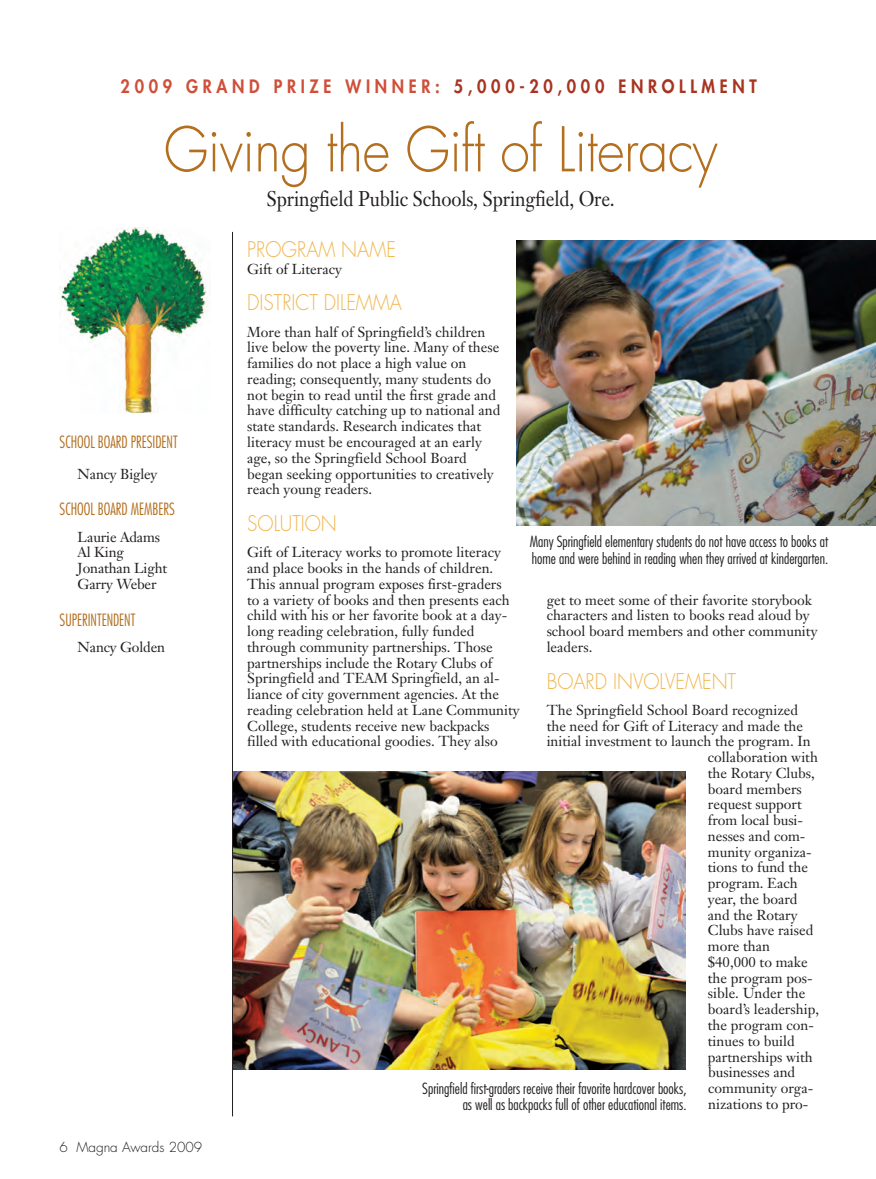
<style>
.page{position:relative;width:876px;height:1179px;background:#fff}
.page>*{position:absolute;margin:0;border:0;box-sizing:border-box;transform-origin:0 0}
.t1{font:300 60px "Futura";letter-spacing:-.015em;color:#b36e1e;scale:.9 1}
.t2{font:300 21px "Futura";color:#f0b54d;scale:.9 1}
.t3{font:21px "Janson Text";letter-spacing:-.01em;color:#231f20;scale:.9 1}
.t4{font:800 18px "Futura";letter-spacing:.29em;color:#a73420;scale:.9 1}
.t5{font:300 condensed 16.5px "Futura";color:#b36e1e;scale:.9 1}
.t6{font:300 condensed 15px/16.5px "Futura";color:#231f20}
.t7{font:14.25px/15.8px "Janson Text";color:#231f20}
.t8{font:300 13.5px "Futura";color:#231f20}
.s1{color:#cf4f39}
</style>
<div class="page">
<img style="left:59px;top:228px;width:152px;height:185px">
<hr style="left:232px;top:232px;width:1px;height:884px;background:#231f20">
<img style="left:517px;top:241px;width:358px;height:285px">
<img style="left:233px;top:771px;width:452px;height:298px">
<p class="t4" style="left:121px;top:78px;width:708px"><span class="s1">2009 GRAND PRIZE WINNER:</span> 5,000-20,000 ENROLLMENT</p>
<h1 class="t1" style="left:164px;top:122px;width:617px">Giving the Gift of Literacy</h1>
<h2 class="t3" style="left:266px;top:190px;width:388px">Springfield Public Schools, Springfield, Ore.</h2>
<p class="t5" style="left:60px;top:434px;width:133px">SCHOOL BOARD PRESIDENT</p>
<p class="t7" style="left:78px;top:467px;width:81px">Nancy Bigley</p>
<p class="t5" style="left:60px;top:502px;width:130px">SCHOOL BOARD MEMBERS</p>
<p class="t7" style="left:78px;top:530px;width:91px">Laurie Adams<br>Al King<br>Jonathan Light<br>Garry Weber</p>
<p class="t5" style="left:60px;top:612px;width:86px">SUPERINTENDENT</p>
<p class="t7" style="left:78px;top:640px;width:89px">Nancy Golden</p>
<p class="t8" style="left:60px;top:1140px;width:144px">6 Magna Awards 2009</p>
<h2 class="t2" style="left:247px;top:240px;width:167px">PROGRAM NAME</h2>
<p class="t7" style="left:247px;top:262px;width:96px">Gift of Literacy</p>
<h2 class="t2" style="left:247px;top:293px;width:173px">DISTRICT DILEMMA</h2>
<p class="t7" style="left:247px;top:325px;width:255px">More than half of Springfield’s children live below the poverty line. Many of these families do not place a high value on reading; consequently, many students do not begin to read until the first grade and have difficulty catching up to national and state standards. Research indicates that literacy must be encouraged at an early age, so the Springfield School Board began seeking opportunities to creatively reach young readers.</p>
<h2 class="t2" style="left:247px;top:513px;width:101px">SOLUTION</h2>
<p class="t7" style="left:247px;top:546px;width:274px">Gift of Literacy works to promote literacy and place books in the hands of children.<br>This annual program exposes first-graders<br>to a variety of books and then presents each child with his or her favorite book at a day&shy;long reading celebration, fully funded through community partnerships. Those partnerships include the Rotary Clubs of Springfield and TEAM Springfield, an al&shy;liance of city government agencies. At the reading celebration held at Lane Community College, students receive new backpacks filled with educational goodies. They also</p>
<p class="t6" style="left:529px;top:534px;width:300px">Many Springfield elementary students do not have access to books at home and were behind in reading when they arrived at kindergarten.</p>
<p class="t7" style="left:546px;top:593px;width:272px">get to meet some of their favorite storybook characters and listen to books read aloud by school board members and other community leaders.</p>
<h2 class="t2" style="left:546px;top:671px;width:212px">BOARD INVOLVEMENT</h2>
<p class="t7" style="left:546px;top:703px;width:253px">The Springfield School Board recognized</p>
<p class="t7" style="left:546px;top:719px;width:258px">the need for Gift of Literacy and made the</p>
<p class="t7" style="left:546px;top:735px;width:265px">initial investment to launch the program. In</p>
<p class="t7" style="left:707px;top:750px;width:112px">collaboration with</p>
<p class="t7" style="left:707px;top:766px;width:108px">the Rotary Clubs,</p>
<p class="t7" style="left:707px;top:782px;width:95px">board members</p>
<p class="t7" style="left:707px;top:798px;width:95px">request support</p>
<p class="t7" style="left:707px;top:813px;width:97px">from local busi-</p>
<p class="t7" style="left:707px;top:829px;width:99px">nesses and com-</p>
<p class="t7" style="left:707px;top:845px;width:105px">munity organiza-</p>
<p class="t7" style="left:707px;top:861px;width:102px">tions to fund the</p>
<p class="t7" style="left:707px;top:876px;width:91px">program. Each</p>
<p class="t7" style="left:707px;top:892px;width:91px">year, the board</p>
<p class="t7" style="left:707px;top:908px;width:91px">and the Rotary</p>
<p class="t7" style="left:707px;top:924px;width:107px">Clubs have raised</p>
<p class="t7" style="left:707px;top:939px;width:64px">more than</p>
<p class="t7" style="left:707px;top:955px;width:101px">$40,000 to make</p>
<p class="t7" style="left:707px;top:971px;width:106px">the program pos-</p>
<p class="t7" style="left:707px;top:987px;width:99px">sible. Under the</p>
<p class="t7" style="left:707px;top:1002px;width:113px">board’s leadership,</p>
<p class="t7" style="left:707px;top:1018px;width:108px">the program con-</p>
<p class="t7" style="left:707px;top:1034px;width:88px">tinues to build</p>
<p class="t7" style="left:707px;top:1050px;width:106px">partnerships with</p>
<p class="t7" style="left:708px;top:1065px;width:89px">businesses and</p>
<p class="t7" style="left:708px;top:1081px;width:107px">community orga-</p>
<p class="t7" style="left:708px;top:1097px;width:102px">nizations to pro-</p>
<p class="t6" style="left:422px;top:1080px;width:266px;text-align:right">Springfield first-graders receive their favorite hardcover books, as well as backpacks full of other educational items.</p>
</div>
